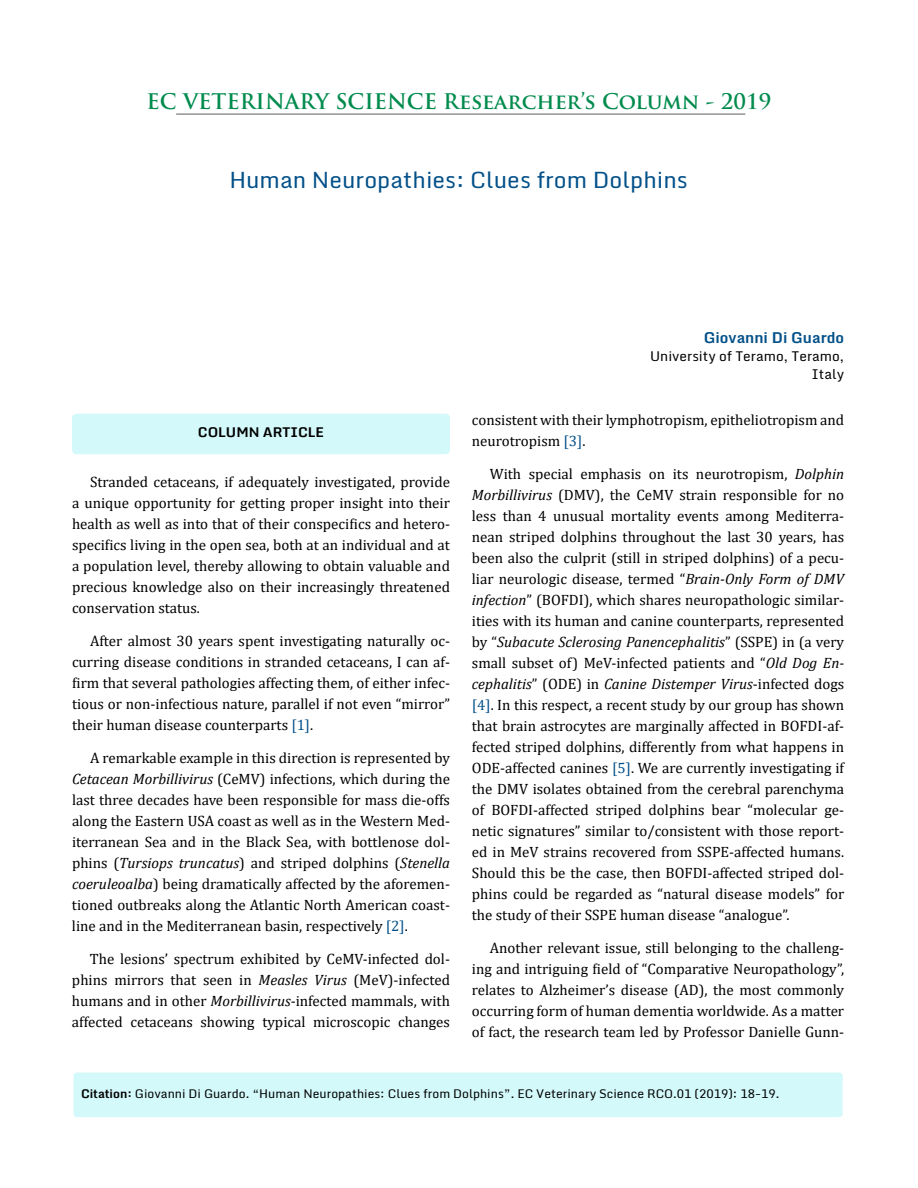
<style>
.page{position:relative;width:918px;height:1188px;background:#fff}
.page>*{position:absolute;margin:0;border:0;box-sizing:border-box;transform-origin:0 0}
.t1{font:22.5px "Monda";color:#035089}
.t2{font:700 21px "Trajan Pro";color:#008b4d}
.t3{font:15px/21px "Cambria";color:#000;text-align:justify}
.t4{font:700 15px "Monda";color:#035089}
.t5{font:13.5px/18px "Monda";color:#000;text-align:right}
.t6{font:700 13.5px "Monda";color:#000}
.t7{font:12px "Monda";color:#000}
.s1{color:#035089}
.s2{font-style:italic}
.s3{font-weight:700}
</style>
<div class="page">
<div style="left:73px;top:1072px;width:770px;height:46px;background:#d3f9fa;border-radius:4px"></div>
<div style="left:72px;top:1071px;width:772px;height:48px;border:2px solid #fff;border-radius:4px"></div>
<hr style="left:176px;top:114px;width:569px;height:1px;background:#625d5b">
<div style="left:72px;top:414px;width:378px;height:40px;background:#d3f9fa;border-radius:4px"></div>
<h2 class="t2" style="left:147px;top:88px;width:626px">EC VETERINARY SCIENCE Researcher’s Column - 2019</h2>
<h1 class="t1" style="left:229px;top:165px;width:460px">Human Neuropathies: Clues from Dolphins</h1>
<p class="t6" style="left:198px;top:421px;width:128px">COLUMN ARTICLE</p>
<p class="t3" style="left:72px;top:472px;width:380px;text-indent:18px">Stranded cetaceans, if adequately investigated, provide a unique opportunity for getting proper insight into their health as well as into that of their conspecifics and hetero&shy;specifics living in the open sea, both at an individual and at a population level, thereby allowing to obtain valuable and precious knowledge also on their increasingly threatened conservation status.</p>
<p class="t3" style="left:72px;top:631px;width:380px;text-indent:18px">After almost 30 years spent investigating naturally oc&shy;curring disease conditions in stranded cetaceans, I can af&shy;firm that several pathologies affecting them, of either infec&shy;tious or non-infectious nature, parallel if not even “mirror” their human disease counterparts <span class="s1">[1]</span>.</p>
<p class="t3" style="left:72px;top:748px;width:380px;text-indent:18px">A remarkable example in this direction is represented by <span class="s2">Cetacean Morbillivirus</span> (CeMV) infections, which during the last three decades have been responsible for mass die-offs along the Eastern USA coast as well as in the Western Med&shy;iterranean Sea and in the Black Sea, with bottlenose dol&shy;phins (<span class="s2">Tursiops truncatus</span>) and striped dolphins (<span class="s2">Stenella coeruleoalba</span>) being dramatically affected by the aforemen&shy;tioned outbreaks along the Atlantic North American coast&shy;line and in the Mediterranean basin, respectively <span class="s1">[2]</span>.</p>
<p class="t3" style="left:72px;top:949px;width:380px;text-indent:18px">The lesions’ spectrum exhibited by CeMV-infected dol&shy;phins mirrors that seen in <span class="s2">Measles Virus</span> (MeV)-infected humans and in other <span class="s2">Morbillivirus</span>-infected mammals, with affected cetaceans showing typical microscopic changes</p>
<p class="t4" style="left:704px;top:325px;width:142px">Giovanni Di Guardo</p>
<p class="t5" style="left:650px;top:348px;width:196px">University of Teramo, Teramo,<br>Italy</p>
<p class="t3" style="left:472px;top:409px;width:374px">consistent with their lymphotropism, epitheliotropism and neurotropism <span class="s1">[3]</span>.</p>
<p class="t3" style="left:472px;top:463px;width:374px;text-indent:18px">With special emphasis on its neurotropism, <span class="s2">Dolphin Morbillivirus</span> (DMV), the CeMV strain responsible for no less than 4 unusual mortality events among Mediterra&shy;nean striped dolphins throughout the last 30 years, has been also the culprit (still in striped dolphins) of a pecu&shy;liar neurologic disease, termed “<span class="s2">Brain-Only Form of DMV infection</span>” (BOFDI), which shares neuropathologic similar&shy;ities with its human and canine counterparts, represented by “<span class="s2">Subacute Sclerosing Panencephalitis</span>” (SSPE) in (a very small subset of) MeV-infected patients and “<span class="s2">Old Dog En&shy;cephalitis</span>” (ODE) in <span class="s2">Canine Distemper Virus</span>-infected dogs <span class="s1">[4]</span>. In this respect, a recent study by our group has shown that brain astrocytes are marginally affected in BOFDI-af&shy;fected striped dolphins, differently from what happens in ODE-affected canines <span class="s1">[5]</span>. We are currently investigating if the DMV isolates obtained from the cerebral parenchyma of BOFDI-affected striped dolphins bear “molecular ge&shy;netic signatures” similar to/consistent with those report&shy;ed in MeV strains recovered from SSPE-affected humans.<br>Should this be the case, then BOFDI-affected striped dol&shy;phins could be regarded as “natural disease models” for the study of their SSPE human disease “analogue”.</p>
<p class="t3" style="left:472px;top:937px;width:374px;text-indent:18px">Another relevant issue, still belonging to the challeng&shy;ing and intriguing field of “Comparative Neuropathology”, relates to Alzheimer’s disease (AD), the most commonly occurring form of human dementia worldwide. As a matter of fact, the research team led by Professor Danielle Gunn-</p>
<p class="t7" style="left:81px;top:1085px;width:700px"><span class="s3">Citation:</span> Giovanni Di Guardo. “Human Neuropathies: Clues from Dolphins”. EC Veterinary Science RCO.01 (2019): 18-19.</p>
</div>
